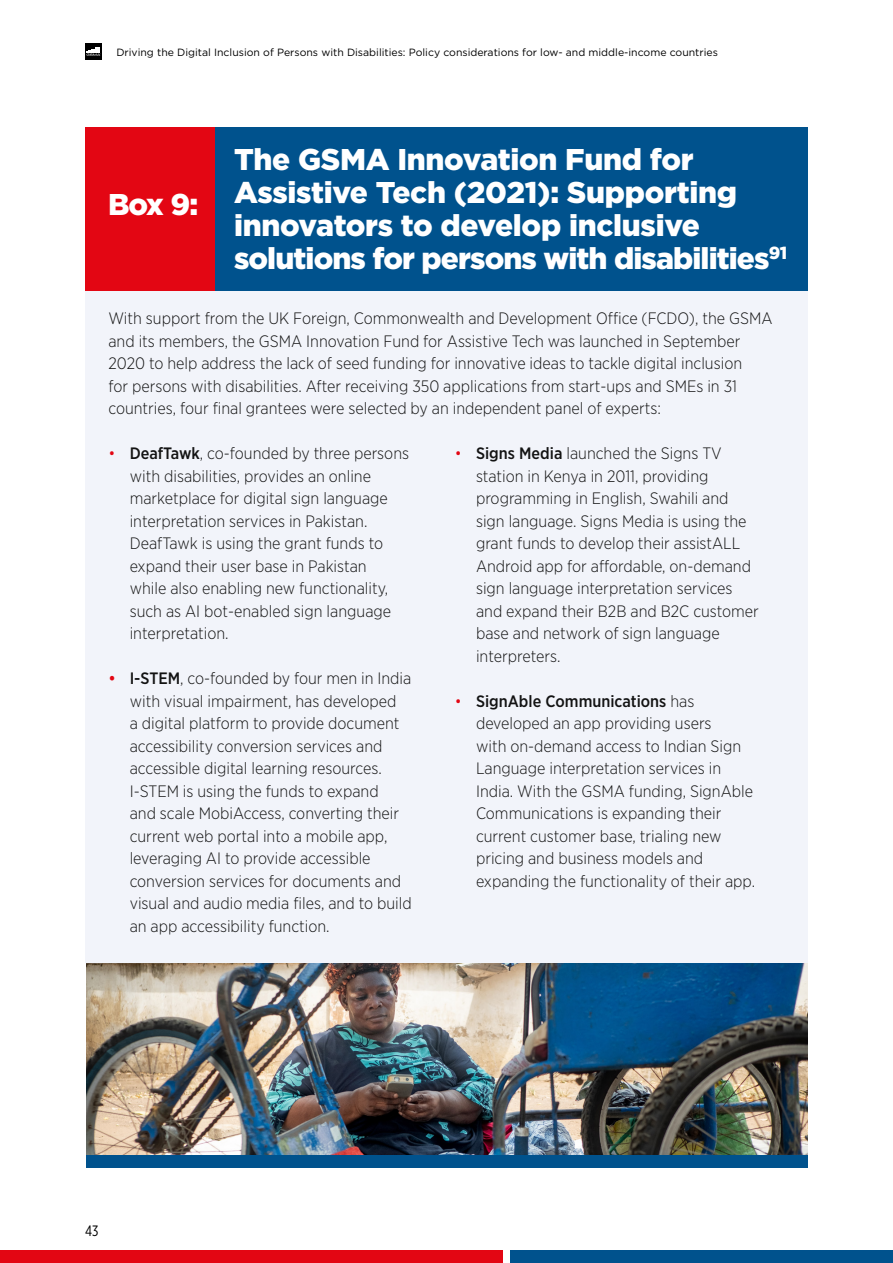
<style>
.page{position:relative;width:893px;height:1263px;background:#fff}
.page>*{position:absolute;margin:0;border:0;box-sizing:border-box;transform-origin:0 0}
.Sub_head_blue_H3{font:900 30px/33px "Gotham";letter-spacing:-.015em;color:#fff}
.Bullet{font:300 16.5px/22.5px "Gotham Narrow";color:#131313}
.Body_copy{font:300 16.5px/22.5px "Gotham Narrow";color:#131313}
.t1{font:15px "Gotham X Narrow";color:#000}
.t2{font:10.5px "Gotham";color:#000}
.s1{color:#e30613}
.s2{font-weight:500}
.s3{font-weight:500;color:#e30613}
</style>
<div class="page">
<div style="left:85px;top:43px;width:17px;height:17px;background:#000"></div>
<svg style="left:87px;top:47px;width:14px;height:9px"></svg>
<div style="left:0;top:1250px;width:503px;height:13px;background:#e30613"></div>
<div style="left:510px;top:1250px;width:383px;height:13px;background:#00528d"></div>
<img style="left:86px;top:962px;width:722px;height:193px">
<div style="left:85px;top:141px;width:723px;height:821px;background:#f2f4fa"></div>
<div style="left:85px;top:128px;width:723px;height:163px;background:#00528d"></div>
<div style="left:86px;top:1155px;width:722px;height:12px;background:#00528d"></div>
<div style="left:85px;top:128px;width:130px;height:163px;background:#e30613"></div>
<p class="t2" style="left:116px;top:45px;width:603px">Driving the Digital Inclusion of Persons with Disabilities: Policy considerations for low- and middle-income countries</p>
<h3 class="Sub_head_blue_H3" style="left:234px;top:142px;width:555px">The GSMA Innovation Fund for Assistive Tech (2021): Supporting innovators to develop inclusive solutions for persons with disabilities<sup>91</sup></h3>
<h3 class="Body_copy" style="left:108px;top:307px;width:666px">With support from the UK Foreign, Commonwealth and Development Office (FCDO), the GSMA and its members, the GSMA Innovation Fund for Assistive Tech was launched in September 2020 to help address the lack of seed funding for innovative ideas to tackle digital inclusion<br>for persons with disabilities. After receiving 350 applications from start-ups and SMEs in 31 countries, four final grantees were selected by an independent panel of experts:</h3>
<p class="Bullet" style="left:130px;top:442px;width:281px;text-indent:-21px"><span class="s1">•</span> <span class="s2">DeafTawk</span>, co-founded by three persons with disabilities, provides an online marketplace for digital sign language interpretation services in Pakistan.<br>DeafTawk is using the grant funds to expand their user base in Pakistan<br>while also enabling new functionality, such as AI bot-enabled sign language interpretation.</p>
<p class="Bullet" style="left:130px;top:667px;width:284px;text-indent:-21px"><span class="s3">•</span> <span class="s2">I-STEM</span>, co-founded by four men in India with visual impairment, has developed<br>a digital platform to provide document accessibility conversion services and accessible digital learning resources.<br>I-STEM is using the funds to expand<br>and scale MobiAccess, converting their current web portal into a mobile app, leveraging AI to provide accessible conversion services for documents and visual and audio media files, and to build an app accessibility function.</p>
<h3 class="Sub_head_blue_H3" style="left:108px;top:187px;width:92px">Box 9:</h3>
<p class="Bullet" style="left:476px;top:442px;width:284px;text-indent:-21px"><span class="s1">•</span> <span class="s2">Signs Media</span> launched the Signs TV station in Kenya in 2011, providing programming in English, Swahili and sign language. Signs Media is using the grant funds to develop their assistALL Android app for affordable, on-demand sign language interpretation services and expand their B2B and B2C customer base and network of sign language interpreters.</p>
<p class="Bullet" style="left:476px;top:689px;width:281px;text-indent:-21px"><span class="s1">•</span> <span class="s2">SignAble Communications</span> has developed an app providing users<br>with on-demand access to Indian Sign Language interpretation services in India. With the GSMA funding, SignAble Communications is expanding their current customer base, trialing new pricing and business models and expanding the functionality of their app.</p>
<p class="t1" style="left:85px;top:1222px;width:15px">43</p>
</div>
